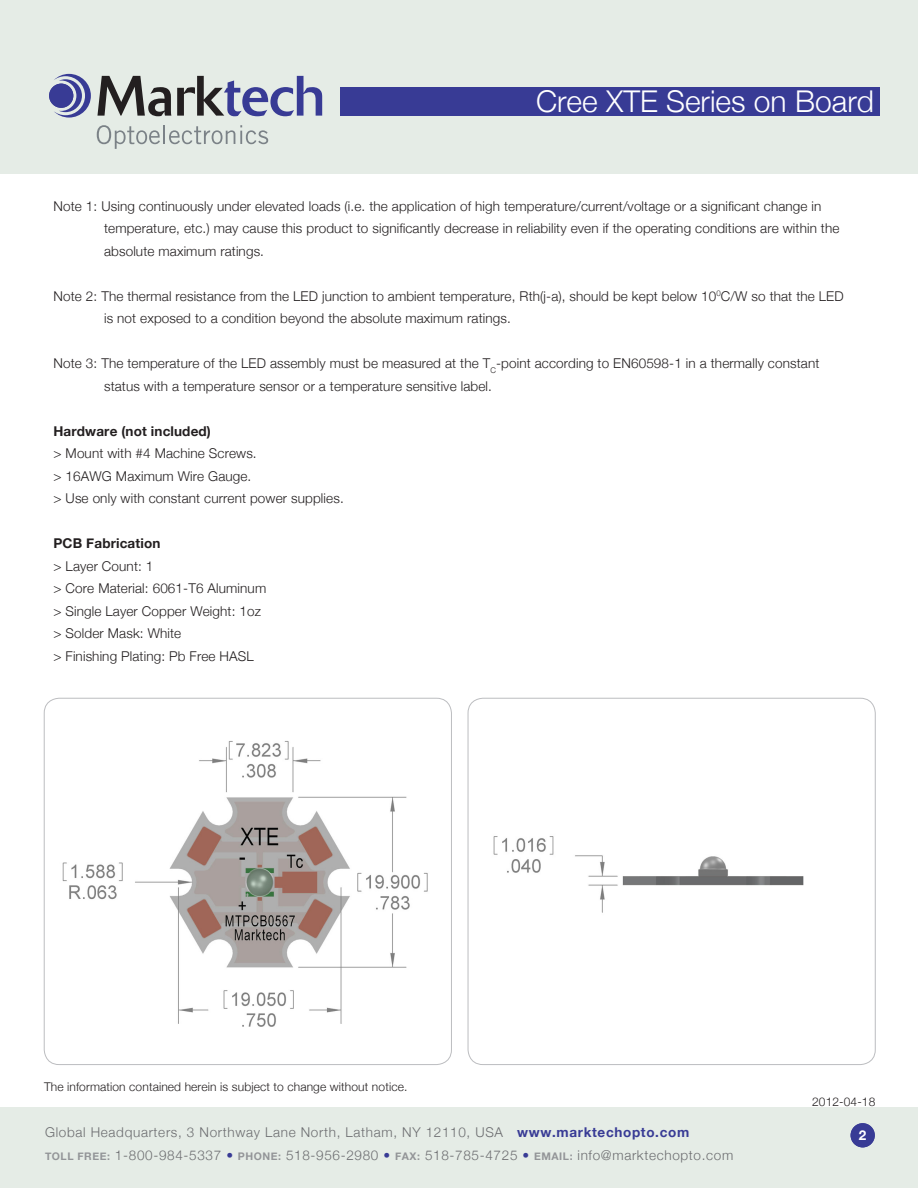
<style>
.page{position:relative;width:918px;height:1188px;background:#fff}
.page>*{position:absolute;margin:0;border:0;box-sizing:border-box;transform-origin:0 0}
.Product_Name{font:300 30px "Helvetica Neue";color:#fff}
.Text_with_indent{font:300 13.5px "Helvetica Neue";letter-spacing:.01em;color:#231f20}
.t1{font:300 13.5px "Helvetica Neue";letter-spacing:.05em;color:#6c6d70}
.Text_with_indent-2{font:700 13.5px "Helvetica Neue";letter-spacing:.01em;color:#231f20}
.Text_flush_right{font:700 13.5px "Helvetica Neue";color:#fff}
.Text_flush_right-2{font:300 12px "Helvetica Neue";letter-spacing:.01em;color:#231f20}
.s1{font-weight:700;color:#383b95}
.s2{font-weight:700;font-size:10.5px;color:#939598}
.s3{color:#383b95}
</style>
<div class="page">
<div style="left:0;top:1107px;width:918px;height:81px;background:#e5ece6"></div>
<div style="left:0;top:0;width:918px;height:173px;background:#e5ece6"></div>
<div style="left:340px;top:87px;width:540px;height:29px;background:#383b95"></div>
<svg style="left:97px;top:125px;width:171px;height:24px"></svg>
<svg style="left:54px;top:74px;width:37px;height:44px"></svg>
<div style="left:49px;top:84px;width:24px;height:24px;background:#383b95;border-radius:50%"></div>
<svg style="left:97px;top:76px;width:74px;height:40px"></svg>
<svg style="left:177px;top:76px;width:145px;height:40px"></svg>
<div style="left:851px;top:1123px;width:24px;height:24px;background:#383b95;border-radius:50%"></div>
<img style="left:62px;top:741px;width:366px;height:286px">
<img style="left:493px;top:836px;width:311px;height:77px">
<p class="Product_Name" style="left:536px;top:83px;width:339px">Cree XTE Series on Board</p>
<p class="Text_with_indent" style="left:54px;top:198px;width:770px">Note 1: Using continuously under elevated loads (i.e. the application of high temperature/current/voltage or a significant change in</p>
<p class="Text_with_indent" style="left:104px;top:220px;width:737px">temperature, etc.) may cause this product to significantly decrease in reliability even if the operating conditions are within the</p>
<p class="Text_with_indent" style="left:104px;top:243px;width:161px">absolute maximum ratings.</p>
<p class="Text_with_indent" style="left:54px;top:288px;width:792px">Note 2: The thermal resistance from the LED junction to ambient temperature, Rth(j-a), should be kept below 10<sup>0</sup>C/W so that the LED</p>
<p class="Text_with_indent" style="left:104px;top:310px;width:408px">is not exposed to a condition beyond the absolute maximum ratings.</p>
<p class="Text_with_indent" style="left:54px;top:355px;width:767px">Note 3: The temperature of the LED assembly must be measured at the T<sub>C</sub>-point according to EN60598-1 in a thermally constant</p>
<p class="Text_with_indent" style="left:104px;top:378px;width:389px">status with a temperature sensor or a temperature sensitive label.</p>
<p class="Text_with_indent-2" style="left:54px;top:422px;width:159px">Hardware (not included)</p>
<p class="Text_with_indent" style="left:54px;top:445px;width:205px">&gt; Mount with #4 Machine Screws.</p>
<p class="Text_with_indent" style="left:54px;top:468px;width:199px">&gt; 16AWG Maximum Wire Gauge.</p>
<p class="Text_with_indent" style="left:54px;top:490px;width:292px">&gt; Use only with constant current power supplies.</p>
<p class="Text_with_indent-2" style="left:54px;top:535px;width:108px">PCB Fabrication</p>
<p class="Text_with_indent" style="left:54px;top:558px;width:101px">&gt; Layer Count: 1</p>
<p class="Text_with_indent" style="left:54px;top:580px;width:214px">&gt; Core Material: 6061-T6 Aluminum</p>
<p class="Text_with_indent" style="left:54px;top:603px;width:209px">&gt; Single Layer Copper Weight: 1oz</p>
<p class="Text_with_indent" style="left:54px;top:625px;width:129px">&gt; Solder Mask: White</p>
<p class="Text_with_indent" style="left:54px;top:648px;width:202px">&gt; Finishing Plating: Pb Free HASL</p>
<p class="Text_flush_right-2" style="left:44px;top:1079px;width:365px">The information contained herein is subject to change without notice.</p>
<p class="t1" style="left:45px;top:1124px;width:646px">Global Headquarters, 3 Northway Lane North, Latham, NY 12110, USA <span class="s1">www.marktechopto.com</span></p>
<p class="t1" style="left:45px;top:1147px;width:690px"><span class="s2">TOLL FREE:</span> 1-800-984-5337 <span class="s3">•</span> <span class="s2">PHONE:</span> 518-956-2980 <span class="s3">•</span> <span class="s2">FAX:</span> 518-785-4725 <span class="s3">•</span> <span class="s2">EMAIL:</span> info@marktechopto.com</p>
<p class="Text_flush_right-2" style="left:812px;top:1095px;width:65px">2012-04-18</p>
<p class="Text_flush_right" style="left:859px;top:1127px;width:9px">2</p>
</div>
